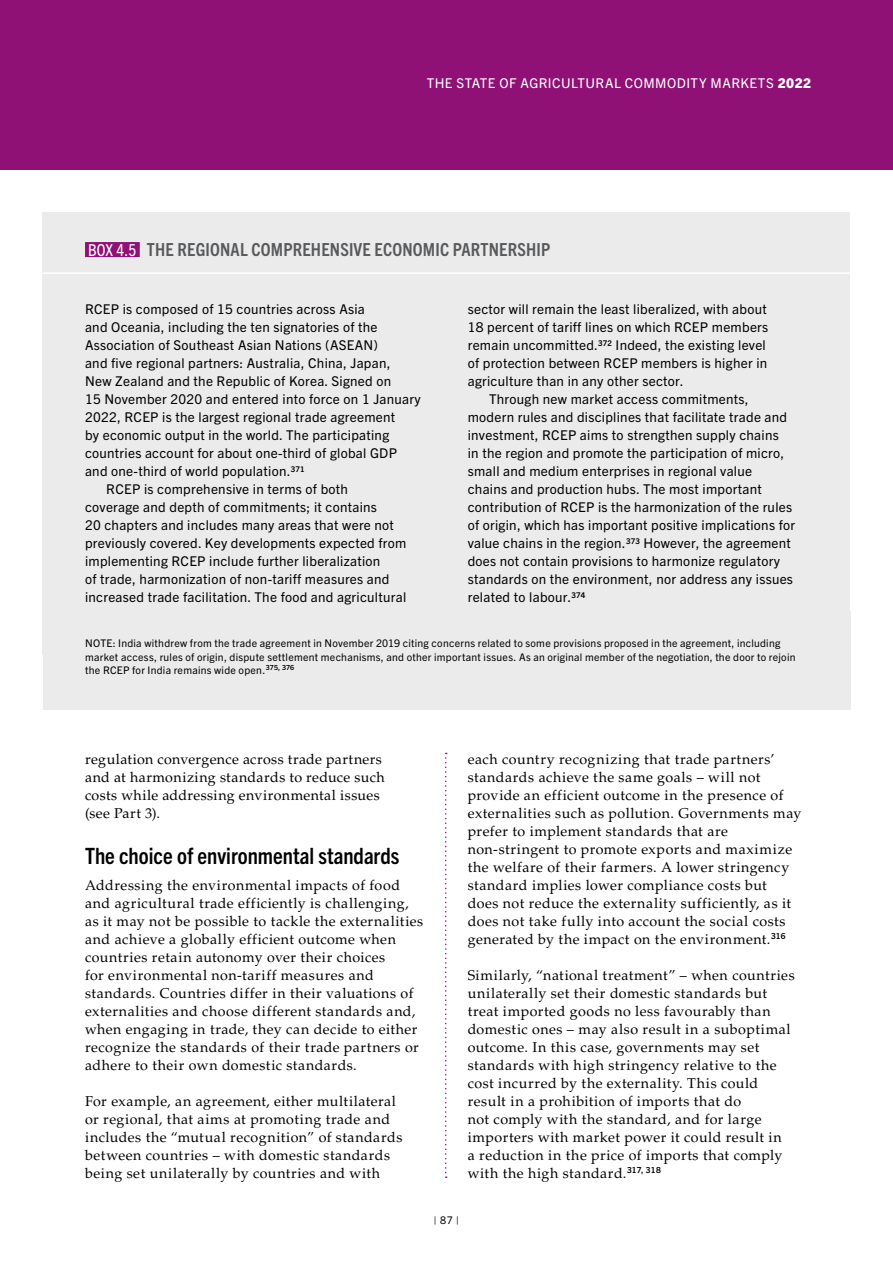
<style>
.page{position:relative;width:893px;height:1263px;background:#fff}
.page>*{position:absolute;margin:0;border:0;box-sizing:border-box;transform-origin:0 0}
.t1{font:700 condensed 22.5px "Trade Gothic Next LT Pro";color:#000}
.t2{font:700 condensed 18px "Trade Gothic Next LT Pro";letter-spacing:.01em;color:#58595b}
.t3{font:14.25px/18px "Palatino LT Std";letter-spacing:.03em;color:#000}
.t4{font:13.5px/18px "Trade Gothic Next LT Pro";letter-spacing:.02em;color:#000}
.t5{font:13.5px "Trade Gothic Next LT Pro";letter-spacing:.03em;color:#fff}
.t6{font:10.5px/13.5px "Trade Gothic Next LT Pro";letter-spacing:.025em;color:#000}
.s1{font-weight:800}
.s2{font-weight:400;font-size:16.5px;color:#fff}
</style>
<div class="page">
<div style="left:0;top:0;width:893px;height:170px;background:#8f1176"></div>
<svg style="left:445px;top:753px;width:2px;height:425px"></svg>
<div style="left:43px;top:213px;width:807px;height:442px;background:#ebebec"></div>
<hr style="left:43px;top:272px;width:807px;height:2px;background:#fff">
<div style="left:85px;top:242px;width:55px;height:15px;background:#8f1176"></div>
<div style="left:43px;top:611px;width:808px;height:99px;background:#ebebec"></div>
<p class="t5" style="left:427px;top:74px;width:386px">THE STATE OF AGRICULTURAL COMMODITY MARKETS <span class="s1">2022</span></p>
<p class="t2" style="left:88px;top:237px;width:463px"><span class="s2">BOX 4.5</span> THE REGIONAL COMPREHENSIVE ECONOMIC PARTNERSHIP</p>
<p class="t4" style="left:85px;top:300px;width:281px">RCEP is composed of 15 countries across Asia</p>
<p class="t4" style="left:85px;top:318px;width:294px">and Oceania, including the ten signatories of the</p>
<p class="t4" style="left:85px;top:336px;width:294px">Association of Southeast Asian Nations (ASEAN)</p>
<p class="t4" style="left:85px;top:354px;width:307px">and five regional partners: Australia, China, Japan,</p>
<p class="t4" style="left:85px;top:372px;width:308px">New Zealand and the Republic of Korea. Signed on</p>
<p class="t4" style="left:85px;top:390px;width:337px">15 November 2020 and entered into force on 1 January</p>
<p class="t4" style="left:85px;top:408px;width:312px">2022, RCEP is the largest regional trade agreement</p>
<p class="t4" style="left:85px;top:426px;width:306px">by economic output in the world. The participating</p>
<p class="t4" style="left:85px;top:444px;width:313px">countries account for about one-third of global GDP</p>
<p class="t4" style="left:85px;top:462px;width:221px">and one-third of world population.<sup>371</sup></p>
<p class="t4" style="left:106px;top:480px;width:243px">RCEP is comprehensive in terms of both</p>
<p class="t4" style="left:85px;top:498px;width:293px">coverage and depth of commitments; it contains</p>
<p class="t4" style="left:85px;top:516px;width:310px">20 chapters and includes many areas that were not</p>
<p class="t4" style="left:85px;top:534px;width:323px">previously covered. Key developments expected from</p>
<p class="t4" style="left:85px;top:552px;width:297px">implementing RCEP include further liberalization</p>
<p class="t4" style="left:85px;top:570px;width:306px">of trade, harmonization of non-tariff measures and</p>
<p class="t4" style="left:85px;top:588px;width:323px">increased trade facilitation. The food and agricultural</p>
<p class="t4" style="left:468px;top:300px;width:302px">sector will remain the least liberalized, with about 18 percent of tariff lines on which RCEP members remain uncommitted.<sup>372</sup> Indeed, the existing level of protection between RCEP members is higher in agriculture than in any other sector.</p>
<p class="t4" style="left:468px;top:390px;width:329px;text-indent:21px">Through new market access commitments, modern rules and disciplines that facilitate trade and investment, RCEP aims to strengthen supply chains<br>in the region and promote the participation of micro, small and medium enterprises in regional value<br>chains and production hubs. The most important contribution of RCEP is the harmonization of the rules of origin, which has important positive implications for value chains in the region.<sup>373</sup> However, the agreement does not contain provisions to harmonize regulatory standards on the environment, nor address any issues related to labour.<sup>374</sup></p>
<p class="t6" style="left:85px;top:636px;width:712px">NOTE: India withdrew from the trade agreement in November 2019 citing concerns related to some provisions proposed in the agreement, including market access, rules of origin, dispute settlement mechanisms, and other important issues. As an original member of the negotiation, the door to rejoin the RCEP for India remains wide open.<sup>375,</sup> <sup>376</sup></p>
<p class="t3" style="left:85px;top:750px;width:301px">regulation convergence across trade partners and at harmonizing standards to reduce such costs while addressing environmental issues (see Part 3).</p>
<h1 class="t1" style="left:85px;top:841px;width:316px">The choice of environmental standards</h1>
<p class="t3" style="left:85px;top:876px;width:340px">Addressing the environmental impacts of food and agricultural trade efficiently is challenging, as it may not be possible to tackle the externalities and achieve a globally efficient outcome when countries retain autonomy over their choices<br>for environmental non-tariff measures and standards. Countries differ in their valuations of externalities and choose different standards and, when engaging in trade, they can decide to either recognize the standards of their trade partners or adhere to their own domestic standards.</p>
<p class="t3" style="left:85px;top:1092px;width:319px">For example, an agreement, either multilateral or regional, that aims at promoting trade and includes the “mutual recognition” of standards between countries – with domestic standards being set unilaterally by countries and with</p>
<p class="t3" style="left:468px;top:750px;width:335px">each country recognizing that trade partners’ standards achieve the same goals – will not provide an efficient outcome in the presence of externalities such as pollution. Governments may prefer to implement standards that are non-stringent to promote exports and maximize the welfare of their farmers. A lower stringency standard implies lower compliance costs but<br>does not reduce the externality sufficiently, as it does not take fully into account the social costs generated by the impact on the environment.<sup>316</sup></p>
<p class="t3" style="left:468px;top:966px;width:328px">Similarly, “national treatment” – when countries unilaterally set their domestic standards but treat imported goods no less favourably than domestic ones – may also result in a suboptimal outcome. In this case, governments may set standards with high stringency relative to the cost incurred by the externality. This could result in a prohibition of imports that do<br>not comply with the standard, and for large importers with market power it could result in<br>a reduction in the price of imports that comply with the high standard.<sup>317,</sup> <sup>318</sup></p>
<p class="t6" style="left:434px;top:1213px;width:27px">| 87 |</p>
</div>
